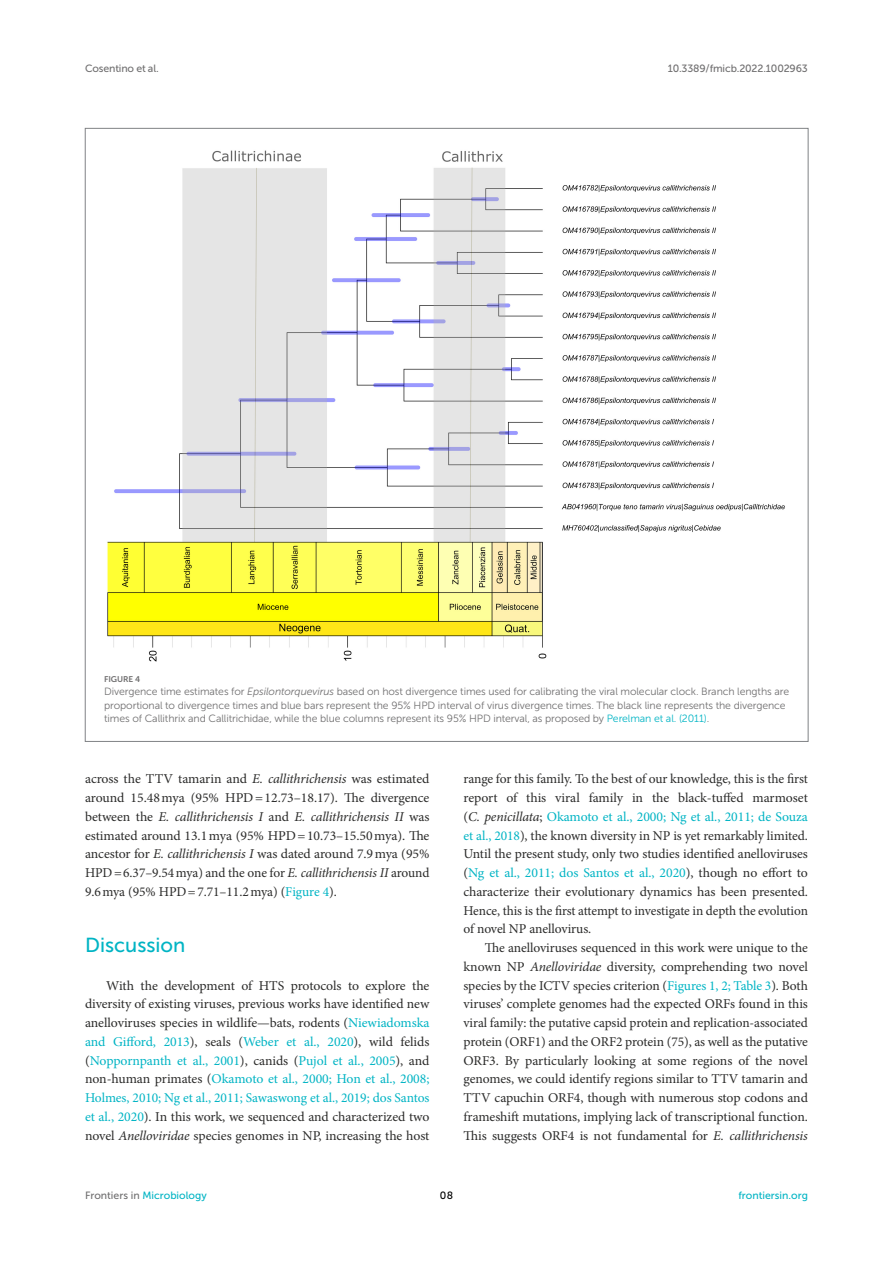
<style>
.page{position:relative;width:893px;height:1263px;background:#fff}
.page>*{position:absolute;margin:0;border:0;box-sizing:border-box;transform-origin:0 0}
.HEAD_1{font:20.25px "Museo Sans 500";color:#00b4c4}
.TEXT{font:13.5px/18.8px "Minion Pro";letter-spacing:-.005em;color:#2b2b2a;text-align:justify}
.TEXT_FLUSH{font:13.5px/18.8px "Minion Pro";letter-spacing:-.005em;color:#2b2b2a;text-align:justify}
.FIG_LEG{font:10.5px/13.5px "Museo Sans 300";letter-spacing:-.01em;color:#706f70}
.t1{font:10.5px "Museo Sans 500";letter-spacing:-.015em;color:#706f70}
.t2{font:10.5px "Museo Sans 500";color:#00b4c4}
.t3{font:10.5px "Museo Sans 500";color:#000}
.FIG_HD{font:8.25px "Museo Sans 700";letter-spacing:-.01em;color:#706f70}
.s1{font-style:italic}
.s2{color:#00b4c4}
.s3{color:#00b9c9}
.s4{color:#706f70}
</style>
<div class="page">
<img style="left:107px;top:150px;width:678px;height:512px">
<p class="t1" style="left:85px;top:63px;width:75px">Cosentino et al.</p>
<p class="t1" style="left:668px;top:63px;width:142px">10.3389/fmicb.2022.1002963</p>
<p class="FIG_HD" style="left:104px;top:674px;width:37px">FIGURE 4</p>
<p class="FIG_LEG" style="left:104px;top:685px;width:686px">Divergence time estimates for <span class="s1">Epsilontorquevirus</span> based on host divergence times used for calibrating the viral molecular clock. Branch lengths are proportional to divergence times and blue bars represent the 95% HPD interval of virus divergence times. The black line represents the divergence times of Callithrix and Callitrichidae, while the blue columns represent its 95% HPD interval, as proposed by <span class="s2">Perelman et al. (2011)</span>.</p>
<p class="TEXT" style="left:85px;top:770px;width:346px">across the TTV tamarin and <span class="s1">E. callithrichensis</span> was estimated around 15.48mya (95% HPD=12.73–18.17). The divergence between the <span class="s1">E. callithrichensis I</span> and <span class="s1">E. callithrichensis II</span> was estimated around 13.1mya (95% HPD=10.73–15.50mya). The ancestor for <span class="s1">E. callithrichensis I</span> was dated around 7.9mya (95% HPD=6.37–9.54mya) and the one for <span class="s1">E. callithrichensis II</span> around 9.6mya (95% HPD=7.71–11.2mya) (<span class="s2">Figure 4</span>).</p>
<p class="HEAD_1" style="left:85px;top:934px;width:102px">Discussion</p>
<p class="TEXT_FLUSH" style="left:85px;top:976px;width:346px;text-indent:21px">With the development of HTS protocols to explore the diversity of existing viruses, previous works have identified new anelloviruses species in wildlife—bats, rodents (<span class="s2">Niewiadomska and Gifford, 2013</span>), seals (<span class="s2">Weber et al., 2020</span>), wild felids (<span class="s2">Noppornpanth et al., 2001</span>), canids (<span class="s2">Pujol et al., 2005</span>), and non-human primates (<span class="s2">Okamoto et al., 2000; Hon et al., 2008; Holmes, 2010; Ng et al., 2011; Sawaswong et al., 2019; dos Santos et al., 2020</span>). In this work, we sequenced and characterized two novel <span class="s1">Anelloviridae</span> species genomes in NP, increasing the host</p>
<p class="TEXT_FLUSH" style="left:463px;top:770px;width:346px">range for this family. To the best of our knowledge, this is the first report of this viral family in the black-tuffed marmoset (<span class="s1">C. penicillata</span>; <span class="s2">Okamoto et al., 2000; Ng et al., 2011; de Souza et al., 2018</span>), the known diversity in NP is yet remarkably limited.<br>Until the present study, only two studies identified anelloviruses (<span class="s2">Ng et al., 2011; dos Santos et al., 2020</span>), though no effort to characterize their evolutionary dynamics has been presented.<br>Hence, this is the first attempt to investigate in depth the evolution of novel NP anellovirus.</p>
<p class="TEXT" style="left:463px;top:938px;width:346px;text-indent:21px">The anelloviruses sequenced in this work were unique to the known NP <span class="s1">Anelloviridae</span> diversity, comprehending two novel species by the ICTV species criterion (<span class="s2">Figures 1, 2</span><span class="s3">;</span> <span class="s2">Table 3</span>). Both viruses’ complete genomes had the expected ORFs found in this viral family: the putative capsid protein and replication-associated protein (ORF1) and the ORF2 protein (75), as well as the putative ORF3. By particularly looking at some regions of the novel genomes, we could identify regions similar to TTV tamarin and TTV capuchin ORF4, though with numerous stop codons and frameshift mutations, implying lack of transcriptional function.<br>This suggests ORF4 is not fundamental for <span class="s1">E. callithrichensis</span></p>
<p class="t2" style="left:85px;top:1190px;width:123px"><span class="s4">Frontiers in</span> Microbiology</p>
<p class="t3" style="left:440px;top:1190px;width:15px">08</p>
<p class="t2" style="left:738px;top:1190px;width:71px">frontiersin.org</p>
</div>
